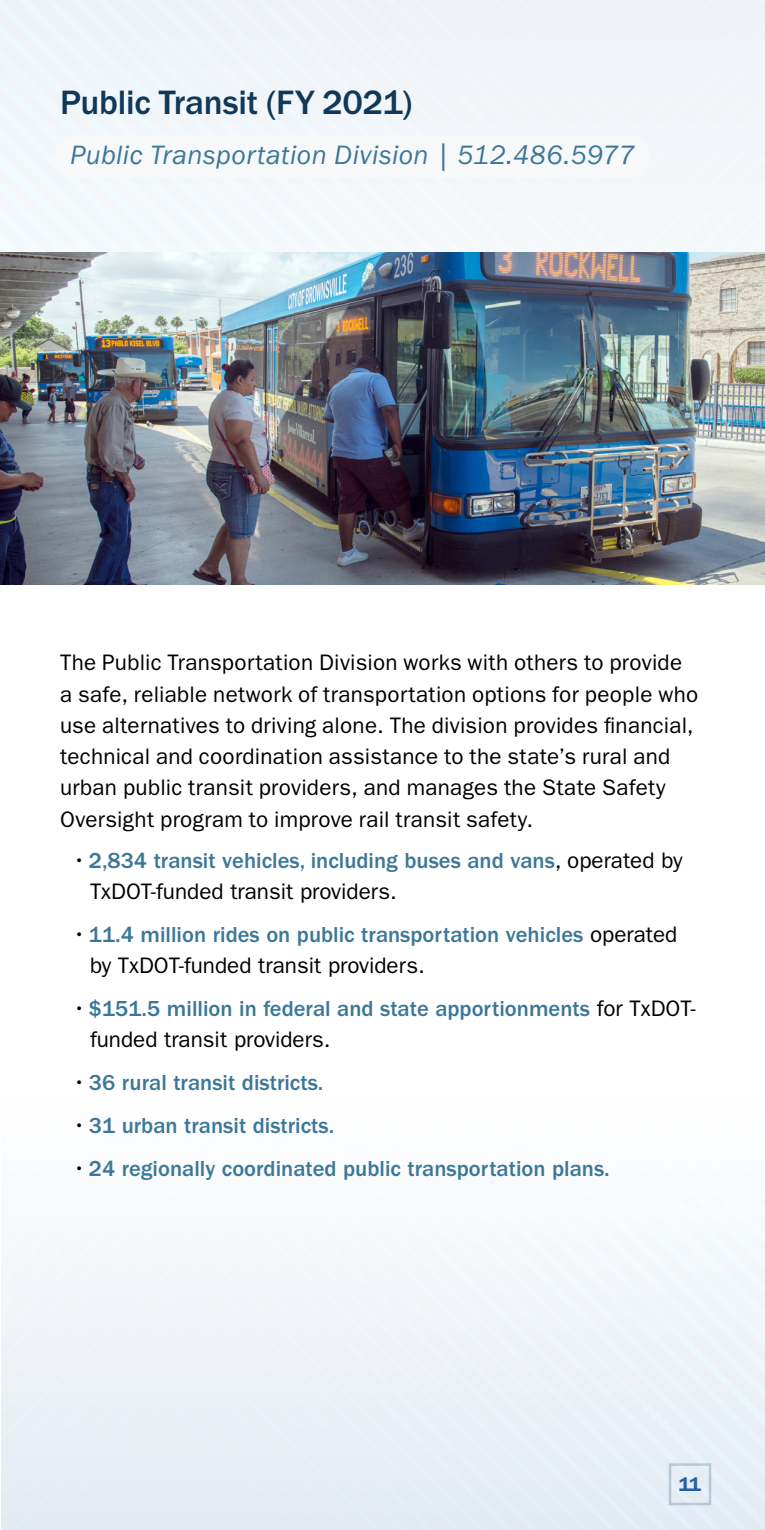
<style>
.page{position:relative;width:765px;height:1530px;background:#fff}
.page>*{position:absolute;margin:0;border:0;box-sizing:border-box;transform-origin:0 0}
.H1_With_Subhead{font:500 35px "ITC Franklin Gothic Std";letter-spacing:-.005em;color:#10385a}
.Subhead__H1{font:italic 27.5px "ITC Franklin Gothic Std";letter-spacing:.015em;color:#3c7798}
.t1{font:500 22.5px/31.2px "ITC Franklin Gothic Std";color:#3c7798}
.Body_Paragraph{font:22.5px/31.2px "ITC Franklin Gothic Std";letter-spacing:.01em;color:#000}
.t2{font:600 20px "ITC Franklin Gothic Std";color:#215e9e}
.s1{font-weight:400;color:#000}
</style>
<div class="page">
<div style="left:0;top:0;width:22px;height:252px;background:#f1f7fa"></div>
<div style="left:154px;top:0;width:26px;height:252px;background:#f1f6f9"></div>
<div style="left:180px;top:0;width:26px;height:252px;background:#f1f6f9"></div>
<div style="left:206px;top:0;width:27px;height:242px;background:#f1f6f9"></div>
<div style="left:233px;top:0;width:26px;height:242px;background:#f1f6f9"></div>
<div style="left:259px;top:0;width:27px;height:242px;background:#f1f6f9"></div>
<div style="left:286px;top:0;width:26px;height:242px;background:#f1f6f9"></div>
<div style="left:312px;top:0;width:26px;height:242px;background:#f1f5f9"></div>
<div style="left:338px;top:0;width:427px;height:242px;background:#f4f7fa"></div>
<div style="left:365px;top:0;width:400px;height:230px;background:#f4f7fa"></div>
<div style="left:391px;top:0;width:374px;height:203px;background:#f4f6f9"></div>
<div style="left:417px;top:0;width:348px;height:177px;background:#f2f6f9"></div>
<div style="left:444px;top:0;width:321px;height:151px;background:#f2f5f9"></div>
<div style="left:470px;top:0;width:294px;height:124px;background:#f0f4f8"></div>
<div style="left:744px;top:1234px;width:21px;height:296px;background:#ecf3f8"></div>
<div style="left:718px;top:1234px;width:26px;height:296px;background:#ecf3f8"></div>
<svg style="left:691px;top:1234px;width:27px;height:296px;fill:#ecf3f8"></svg>
<svg style="left:665px;top:1246px;width:26px;height:284px;fill:#ecf2f8"></svg>
<div style="left:639px;top:1246px;width:26px;height:284px;background:#ecf2f8"></div>
<div style="left:613px;top:1246px;width:26px;height:284px;background:#ecf2f7"></div>
<div style="left:586px;top:1246px;width:27px;height:284px;background:#ecf2f7"></div>
<div style="left:560px;top:1246px;width:26px;height:284px;background:#ecf2f7"></div>
<div style="left:534px;top:1246px;width:26px;height:284px;background:#ecf2f7"></div>
<div style="left:508px;top:1246px;width:26px;height:284px;background:#ecf1f7"></div>
<div style="left:481px;top:1246px;width:27px;height:284px;background:#ecf1f7"></div>
<svg style="left:1px;top:1246px;width:480px;height:284px;fill:#f4f6f9"></svg>
<svg style="left:1px;top:1268px;width:454px;height:262px;fill:#f2f5f9"></svg>
<svg style="left:1px;top:1294px;width:428px;height:236px;fill:#f1f4f8"></svg>
<svg style="left:1px;top:1320px;width:401px;height:210px;fill:#eff3f7"></svg>
<div style="left:1px;top:1346px;width:375px;height:184px;background:#eef2f6"></div>
<div style="left:1px;top:1373px;width:349px;height:157px;background:#ecf1f6"></div>
<div style="left:17px;top:1399px;width:307px;height:131px;background:#e7edf4"></div>
<div style="left:55px;top:135px;width:594px;height:43px;background:#f7f8f9;border-radius:21px"></div>
<img style="left:0;top:252px;width:765px;height:333px">
<p class="H1_With_Subhead" style="left:60px;top:83px;width:354px">Public Transit (FY 2021)</p>
<p class="Subhead__H1" style="left:70px;top:140px;width:566px">Public Transportation Division | 512.486.5977</p>
<p class="Body_Paragraph" style="left:60px;top:647px;width:640px">The Public Transportation Division works with others to provide a safe, reliable network of transportation options for people who use alternatives to driving alone. The division provides financial, technical and coordination assistance to the state’s rural and urban public transit providers, and manages the State Safety Oversight program to improve rail transit safety.</p>
<p class="t1" style="left:90px;top:845px;width:594px;text-indent:-18px"><span class="s1">•</span>2,834 transit vehicles, including buses and vans<span class="s1">, operated by<br>TxDOT-funded transit providers.</span></p>
<p class="t1" style="left:90px;top:919px;width:589px;text-indent:-18px"><span class="s1">•</span>11.4 million rides on public transportation vehicles <span class="s1">operated by TxDOT-funded transit providers.</span></p>
<p class="t1" style="left:90px;top:993px;width:607px;text-indent:-18px"><span class="s1">•</span>$151.5 million in federal and state apportionments <span class="s1">for TxDOT&shy;funded transit providers.</span></p>
<p class="t1" style="left:72px;top:1068px;width:252px"><span class="s1">•</span>36 rural transit districts.</p>
<p class="t1" style="left:72px;top:1111px;width:263px"><span class="s1">•</span>31 urban transit districts.</p>
<p class="t1" style="left:72px;top:1154px;width:539px"><span class="s1">•</span>24 regionally coordinated public transportation plans.</p>
<p class="t2" style="left:679px;top:1472px;width:24px">11</p>
</div>
